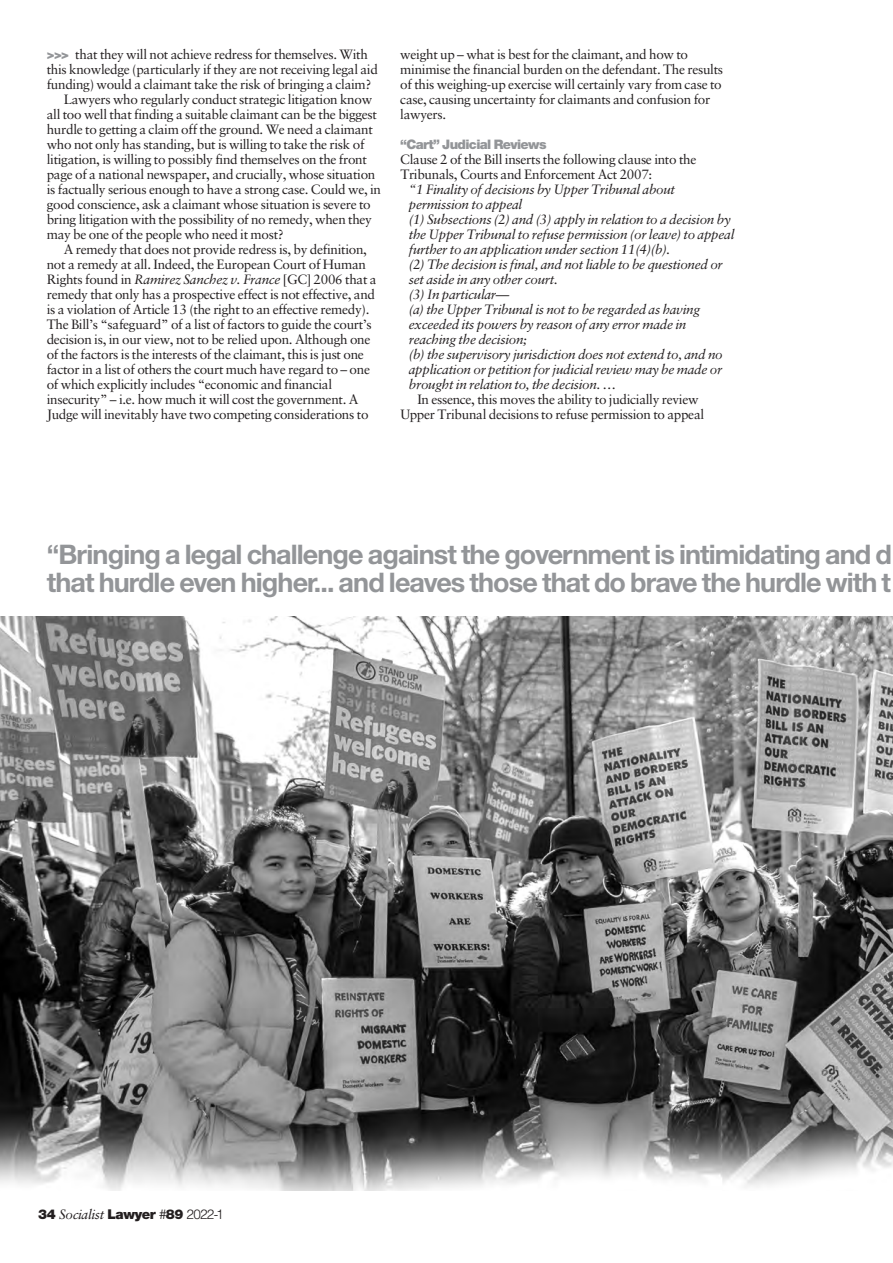
<style>
.page{position:relative;width:893px;height:1263px;background:#fff}
.page>*{position:absolute;margin:0;border:0;box-sizing:border-box;transform-origin:0 0}
.t1{font:700 27px/28.5px "Helvetica Neue CE";letter-spacing:-.035em;color:#939598}
.t2{font:13.5px/15px "Sabon LT Std";letter-spacing:-.02em;color:#231f20}
.t3{font:italic 13.5px/15px "Sabon LT Std";letter-spacing:-.02em;color:#231f20}
.t4{font:900 13.5px "Helvetica Neue LT Pro";letter-spacing:-.035em;color:#231f20}
.t5{font:900 13.2px "Helvetica Neue LT Pro";letter-spacing:-.045em;color:#939598}
.s1{font-style:italic}
.s2{font-family:"Sabon";font-weight:400;font-style:italic}
.s3{font-family:"Helvetica";font-weight:300}
</style>
<div class="page">
<img style="left:0;top:617px;width:893px;height:574px">
<p class="t2" style="left:47px;top:48px;width:333px;text-indent:29px">that they will not achieve redress for themselves. With this knowledge (particularly if they are not receiving legal aid funding) would a claimant take the risk of bringing a claim?</p>
<p class="t2" style="left:47px;top:93px;width:336px;text-indent:17px">Lawyers who regularly conduct strategic litigation know all too well that finding a suitable claimant can be the biggest hurdle to getting a claim off the ground. We need a claimant who not only has standing, but is willing to take the risk of litigation, is willing to possibly find themselves on the front page of a national newspaper, and crucially, whose situation is factually serious enough to have a strong case. Could we, in good conscience, ask a claimant whose situation is severe to bring litigation with the possibility of no remedy, when they may be one of the people who need it most?</p>
<p class="t2" style="left:47px;top:243px;width:331px;text-indent:17px">A remedy that does not provide redress is, by definition, not a remedy at all. Indeed, the European Court of Human Rights found in <span class="s1">Ramirez Sanchez v. France</span> [GC] 2006 that a remedy that only has a prospective effect is not effective, and is a violation of Article 13 (the right to an effective remedy).<br>The Bill’s “safeguard” of a list of factors to guide the court’s decision is, in our view, not to be relied upon. Although one of the factors is the interests of the claimant, this is just one factor in a list of others the court much have regard to – one of which explicitly includes “economic and financial insecurity” – i.e. how much it will cost the government. A Judge will inevitably have two competing considerations to</p>
<p class="t5" style="left:47px;top:50px;width:24px">&gt;&gt;&gt;</p>
<p class="t2" style="left:400px;top:48px;width:324px">weight up – what is best for the claimant, and how to minimise the financial burden on the defendant. The results of this weighing-up exercise will certainly vary from case to case, causing uncertainty for claimants and confusion for lawyers.</p>
<p class="t5" style="left:400px;top:140px;width:148px">“Cart” Judicial Reviews</p>
<p class="t2" style="left:400px;top:153px;width:298px">Clause 2 of the Bill inserts the following clause into the<br>Tribunals, Courts and Enforcement Act 2007:</p>
<p class="t3" style="left:409px;top:183px;width:268px">“1 Finality of decisions by Upper Tribunal about permission to appeal</p>
<p class="t3" style="left:409px;top:213px;width:327px">(1) Subsections (2) and (3) apply in relation to a decision by the Upper Tribunal to refuse permission (or leave) to appeal further to an application under section 11(4)(b).</p>
<p class="t3" style="left:409px;top:258px;width:315px">(2) The decision is final, and not liable to be questioned or set aside in any other court.</p>
<p class="t3" style="left:409px;top:287px;width:102px">(3) In particular—</p>
<p class="t3" style="left:409px;top:302px;width:293px">(a) the Upper Tribunal is not to be regarded as having exceeded its powers by reason of any error made in reaching the decision;</p>
<p class="t3" style="left:409px;top:347px;width:315px;text-align:justify">(b) the supervisory jurisdiction does not extend to, and no application or petition for judicial review may be made or brought in relation to, the decision. …</p>
<p class="t2" style="left:400px;top:393px;width:305px;text-indent:17px">In essence, this moves the ability to judicially review<br>Upper Tribunal decisions to refuse permission to appeal</p>
<p class="t1" style="left:47px;top:543px;width:847px">“Bringing a legal challenge against the government is intimidating and d that hurdle even higher... and leaves those that do brave the hurdle with t</p>
<p class="t4" style="left:38px;top:1210px;width:187px">34 <span class="s2">Socialist</span> Lawyer <span class="s3">#</span>89 <span class="s3">2022-1</span></p>
</div>
